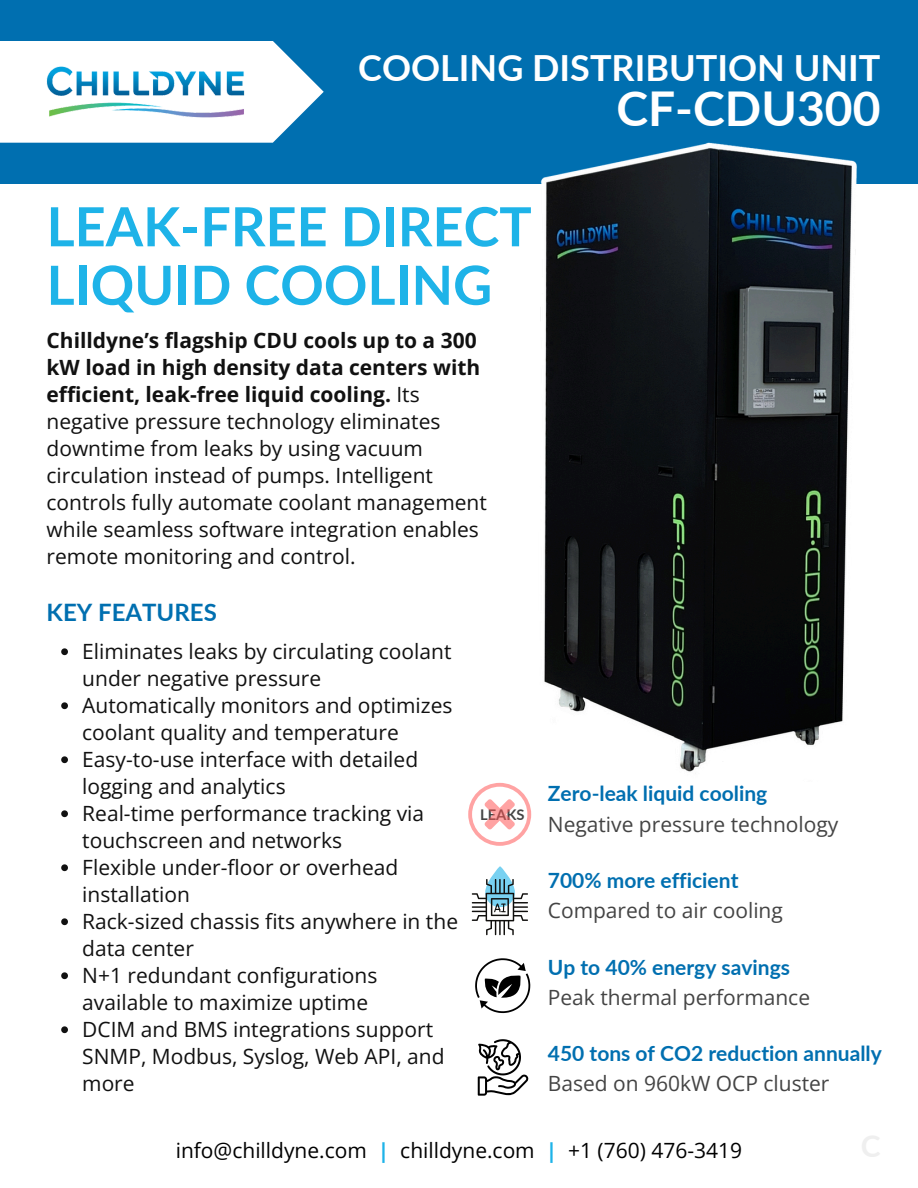
<style>
.page{position:relative;width:918px;height:1188px;background:#fff}
.page>*{position:absolute;margin:0;border:0;box-sizing:border-box;transform-origin:0 0}
.t1{font:700 54px/58.5px "Lato";color:#1eb3e8}
.t2{font:700 48px "Lato";color:#fff}
.t3{font:700 36px "Lato";color:#fff}
.t4{font:700 24px "Lato";color:#006fb0}
.t5{font:21px/27px "Open Sans";color:#111}
.t6{font:21px "Open Sans";color:#444}
.t7{font:700 21px "Lato";color:#006fb0}
.t8{font:21px "Open Sans";color:#000}
.t9{font:700 14.7px "Lato";color:#444}
.s1{font-weight:700}
.s2{font-weight:700;color:#1eb3e8}
</style>
<div class="page">
<div style="left:0;top:0;width:918px;height:184px;background:#006fb0"></div>
<svg style="left:0;top:41px;width:324px;height:102px;background:#e0edf5"></svg>
<img style="left:47px;top:67px;width:198px;height:50px">
<img style="left:540px;top:142px;width:317px;height:630px">
<svg style="left:475px;top:958px;width:55px;height:55px"></svg>
<svg style="left:478px;top:1039px;width:50px;height:57px"></svg>
<svg style="left:468px;top:783px;width:63px;height:63px"></svg>
<svg style="left:472px;top:866px;width:56px;height:69px"></svg>
<svg style="left:61px;top:648px;width:7px;height:7px"></svg>
<svg style="left:61px;top:702px;width:7px;height:7px"></svg>
<svg style="left:61px;top:756px;width:7px;height:7px"></svg>
<svg style="left:61px;top:810px;width:7px;height:7px"></svg>
<svg style="left:61px;top:864px;width:7px;height:7px"></svg>
<svg style="left:61px;top:918px;width:7px;height:7px"></svg>
<svg style="left:61px;top:972px;width:7px;height:7px"></svg>
<svg style="left:61px;top:1026px;width:7px;height:7px"></svg>
<p class="t3" style="left:358px;top:46px;width:524px">COOLING DISTRIBUTION UNIT</p>
<p class="t2" style="left:616px;top:79px;width:266px">CF-CDU300</p>
<h1 class="t1" style="left:47px;top:196px;width:487px">LEAK-FREE DIRECT<br>LIQUID COOLING</h1>
<h4 class="t5" style="left:47px;top:327px;width:442px"><span class="s1">Chilldyne’s flagship CDU cools up to a 300 kW load in high density data centers with efficient, leak-free liquid cooling.</span> Its negative pressure technology eliminates downtime from leaks by using vacuum circulation instead of pumps. Intelligent controls fully automate coolant management while seamless software integration enables remote monitoring and control.</h4>
<p class="t4" style="left:47px;top:598px;width:172px">KEY FEATURES</p>
<p class="t5" style="left:82px;top:637px;width:371px">Eliminates leaks by circulating coolant under negative pressure</p>
<p class="t5" style="left:82px;top:691px;width:372px">Automatically monitors and optimizes coolant quality and temperature</p>
<p class="t5" style="left:82px;top:745px;width:337px">Easy-to-use interface with detailed logging and analytics</p>
<p class="t5" style="left:82px;top:799px;width:343px">Real-time performance tracking via touchscreen and networks</p>
<p class="t5" style="left:82px;top:853px;width:318px">Flexible under-floor or overhead installation</p>
<p class="t5" style="left:82px;top:907px;width:377px">Rack-sized chassis fits anywhere in the data center</p>
<p class="t5" style="left:82px;top:961px;width:297px">N+1 redundant configurations available to maximize uptime</p>
<p class="t5" style="left:82px;top:1015px;width:364px">DCIM and BMS integrations support<br>SNMP, Modbus, Syslog, Web API, and more</p>
<h3 class="t9" style="left:480px;top:805px;width:46px">LEAKS</h3>
<p class="t7" style="left:548px;top:781px;width:221px">Zero-leak liquid cooling</p>
<p class="t6" style="left:548px;top:809px;width:292px">Negative pressure technology</p>
<p class="t7" style="left:548px;top:867px;width:192px">700% more efficient</p>
<p class="t6" style="left:548px;top:896px;width:236px">Compared to air cooling</p>
<p class="t7" style="left:548px;top:954px;width:244px">Up to 40% energy savings</p>
<p class="t6" style="left:548px;top:982px;width:264px">Peak thermal performance</p>
<p class="t7" style="left:548px;top:1041px;width:335px">450 tons of CO2 reduction annually</p>
<p class="t6" style="left:548px;top:1069px;width:283px">Based on 960kW OCP cluster</p>
<p class="t8" style="left:176px;top:1136px;width:568px">info@chilldyne.com <span class="s2">|</span> chilldyne.com <span class="s2">|</span> +1 (760) 476-3419</p>
</div>
